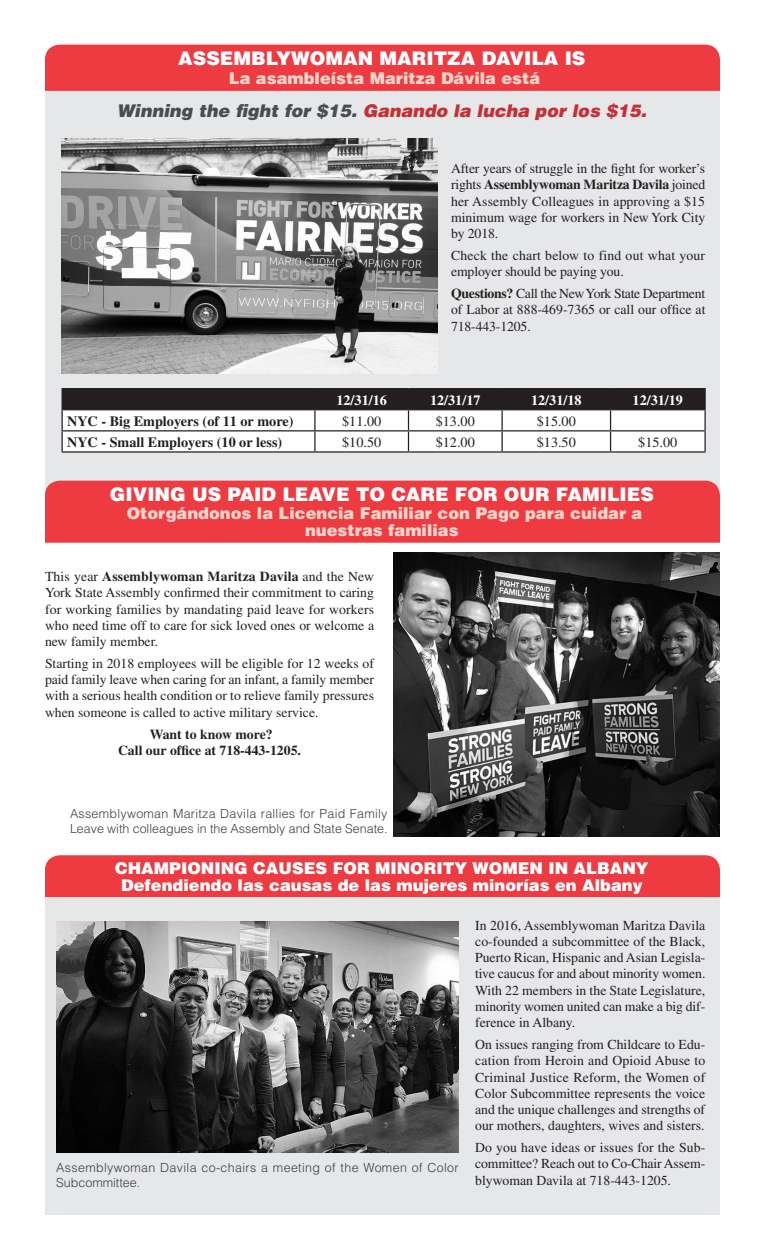
<style>
.page{position:relative;width:765px;height:1260px;background:#fff}
.page>*{position:absolute;margin:0;border:0;box-sizing:border-box;transform-origin:0 0}
.Caption_Spanish{font:900 18.75px "Helvetica";color:#fff}
.Caption_Spanish-2{font:italic 900 17.5px "Helvetica";color:#c72f35}
.Caption_Spanish-3{font:900 16.25px/17.5px "Helvetica";color:#fcd6ca;text-align:center}
.Caption_Spanish-4{font:900 16.25px/17.5px "Helvetica";color:#fff;text-align:center}
.Caption_Spanish-5{font:700 14.25px "Times";color:#231f20}
.Caption_Spanish-6{font:14.25px "Times";color:#231f20}
.Caption_Spanish-7{font:700 14.25px "Times";color:#fff}
.Caption_Spanish-8{font:13.75px/16.2px "Times";color:#231f20;text-align:justify}
.Caption_Spanish-9{font:700 13.75px/16.2px "Times";color:#231f20;text-align:center}
.Caption_Spanish-10{font:300 12.5px/15px "Helvetica";letter-spacing:.02em;color:#3e3e3f}
.s1{color:#4b4c4d}
.s2{font-weight:700}
</style>
<div class="page">
<div style="left:45px;top:86px;width:675px;height:451px;background:#e6e7e9"></div>
<div style="left:45px;top:869px;width:675px;height:346px;background:#e6e7e9"></div>
<div style="left:45px;top:481px;width:675px;height:62px;background:#ee3a41"></div>
<div style="left:45px;top:855px;width:675px;height:42px;background:#ee3a41"></div>
<div style="left:45px;top:45px;width:675px;height:46px;background:#ee3a41"></div>
<img style="left:394px;top:553px;width:326px;height:283px">
<img style="left:61px;top:139px;width:376px;height:234px">
<img style="left:56px;top:922px;width:403px;height:230px">
<hr style="left:62px;top:388px;width:253px;height:1px;background:#231f20">
<hr style="left:315px;top:388px;width:94px;height:1px;background:#231f20">
<hr style="left:409px;top:388px;width:93px;height:1px;background:#231f20">
<hr style="left:502px;top:388px;width:109px;height:1px;background:#231f20">
<hr style="left:611px;top:388px;width:95px;height:1px;background:#231f20">
<hr style="left:704px;top:389px;width:2px;height:20px;background:#231f20">
<hr style="left:611px;top:409px;width:95px;height:1px;background:#231f20">
<hr style="left:704px;top:410px;width:2px;height:20px;background:#231f20">
<hr style="left:611px;top:430px;width:95px;height:1px;background:#231f20">
<svg style="left:62px;top:389px;width:643px;height:62px;background:#adacac"></svg>
<hr style="left:704px;top:431px;width:2px;height:20px;background:#231f20">
<hr style="left:62px;top:451px;width:253px;height:2px;background:#231f20">
<hr style="left:315px;top:451px;width:94px;height:2px;background:#231f20">
<hr style="left:409px;top:451px;width:93px;height:2px;background:#231f20">
<hr style="left:502px;top:451px;width:109px;height:2px;background:#231f20">
<hr style="left:611px;top:451px;width:95px;height:2px;background:#231f20">
<p class="Caption_Spanish" style="left:178px;top:46px;width:409px">ASSEMBLYWOMAN MARITZA DAVILA IS</p>
<p class="Caption_Spanish-3" style="left:229px;top:69px;width:313px">La asambleísta Maritza Dávila está</p>
<p class="Caption_Spanish-2" style="left:117px;top:99px;width:531px"><span class="s1">Winning the fight for $15.</span> Ganando la lucha por los $15.</p>
<p class="Caption_Spanish-8" style="left:451px;top:160px;width:256px">After years of struggle in the fight for worker’s rights <span class="s2">Assemblywoman Maritza Davila</span> joined her Assembly Colleagues in approving a $15 minimum wage for workers in New York City by 2018.</p>
<p class="Caption_Spanish-8" style="left:451px;top:247px;width:256px">Check the chart below to find out what your employer should be paying you.</p>
<p class="Caption_Spanish-8" style="left:451px;top:285px;width:256px"><span class="s2">Questions?</span> Call the New York State Department of Labor at 888-469-7365 or call our office at 718-443-1205.</p>
<p class="Caption_Spanish-7" style="left:336px;top:391px;width:52px">12/31/16</p>
<p class="Caption_Spanish-7" style="left:430px;top:391px;width:52px">12/31/17</p>
<p class="Caption_Spanish-7" style="left:531px;top:391px;width:52px">12/31/18</p>
<p class="Caption_Spanish-7" style="left:633px;top:391px;width:52px">12/31/19</p>
<p class="Caption_Spanish-5" style="left:67px;top:413px;width:228px">NYC - Big Employers (of 11 or more)</p>
<p class="Caption_Spanish-6" style="left:342px;top:413px;width:41px">$11.00</p>
<p class="Caption_Spanish-6" style="left:436px;top:413px;width:41px">$13.00</p>
<p class="Caption_Spanish-6" style="left:537px;top:413px;width:41px">$15.00</p>
<p class="Caption_Spanish-5" style="left:67px;top:434px;width:217px">NYC - Small Employers (10 or less)</p>
<p class="Caption_Spanish-6" style="left:342px;top:434px;width:41px">$10.50</p>
<p class="Caption_Spanish-6" style="left:436px;top:434px;width:41px">$12.00</p>
<p class="Caption_Spanish-6" style="left:537px;top:434px;width:41px">$13.50</p>
<p class="Caption_Spanish-6" style="left:638px;top:434px;width:41px">$15.00</p>
<p class="Caption_Spanish" style="left:110px;top:482px;width:546px">GIVING US PAID LEAVE TO CARE FOR OUR FAMILIES</p>
<p class="Caption_Spanish-3" style="left:127px;top:504px;width:517px">Otorgándonos la Licencia Familiar con Pago para cuidar a nuestras familias</p>
<p class="Caption_Spanish-8" style="left:45px;top:568px;width:331px">This year <span class="s2">Assemblywoman Maritza Davila</span> and the New York State Assembly confirmed their commitment to caring for working families by mandating paid leave for workers who need time off to care for sick loved ones or welcome a new family member.</p>
<p class="Caption_Spanish-8" style="left:45px;top:655px;width:331px">Starting in 2018 employees will be eligible for 12 weeks of paid family leave when caring for an infant, a family member with a serious health condition or to relieve family pressures when someone is called to active military service.</p>
<p class="Caption_Spanish-9" style="left:118px;top:725px;width:184px">Want to know more?<br>Call our office at 718-443-1205.</p>
<p class="Caption_Spanish-10" style="left:70px;top:806px;width:319px">Assemblywoman Maritza Davila rallies for Paid Family<br>Leave with colleagues in the Assembly and State Senate.</p>
<p class="Caption_Spanish-4" style="left:115px;top:859px;width:535px">CHAMPIONING CAUSES FOR MINORITY WOMEN IN ALBANY<br>Defendiendo las causas de las mujeres minorías en Albany</p>
<p class="Caption_Spanish-10" style="left:56px;top:1160px;width:404px">Assemblywoman Davila co-chairs a meeting of the Women of Color<br>Subcommittee.</p>
<p class="Caption_Spanish-8" style="left:475px;top:917px;width:232px">In 2016, Assemblywoman Maritza Davila co-founded a subcommittee of the Black, Puerto Rican, Hispanic and Asian Legisla&shy;tive caucus for and about minority women.<br>With 22 members in the State Legislature, minority women united can make a big dif&shy;ference in Albany.</p>
<p class="Caption_Spanish-8" style="left:475px;top:1036px;width:232px">On issues ranging from Childcare to Edu&shy;cation from Heroin and Opioid Abuse to Criminal Justice Reform, the Women of Color Subcommittee represents the voice and the unique challenges and strengths of our mothers, daughters, wives and sisters.</p>
<p class="Caption_Spanish-8" style="left:475px;top:1139px;width:232px">Do you have ideas or issues for the Sub&shy;committee? Reach out to Co-Chair Assem&shy;blywoman Davila at 718-443-1205.</p>
</div>
